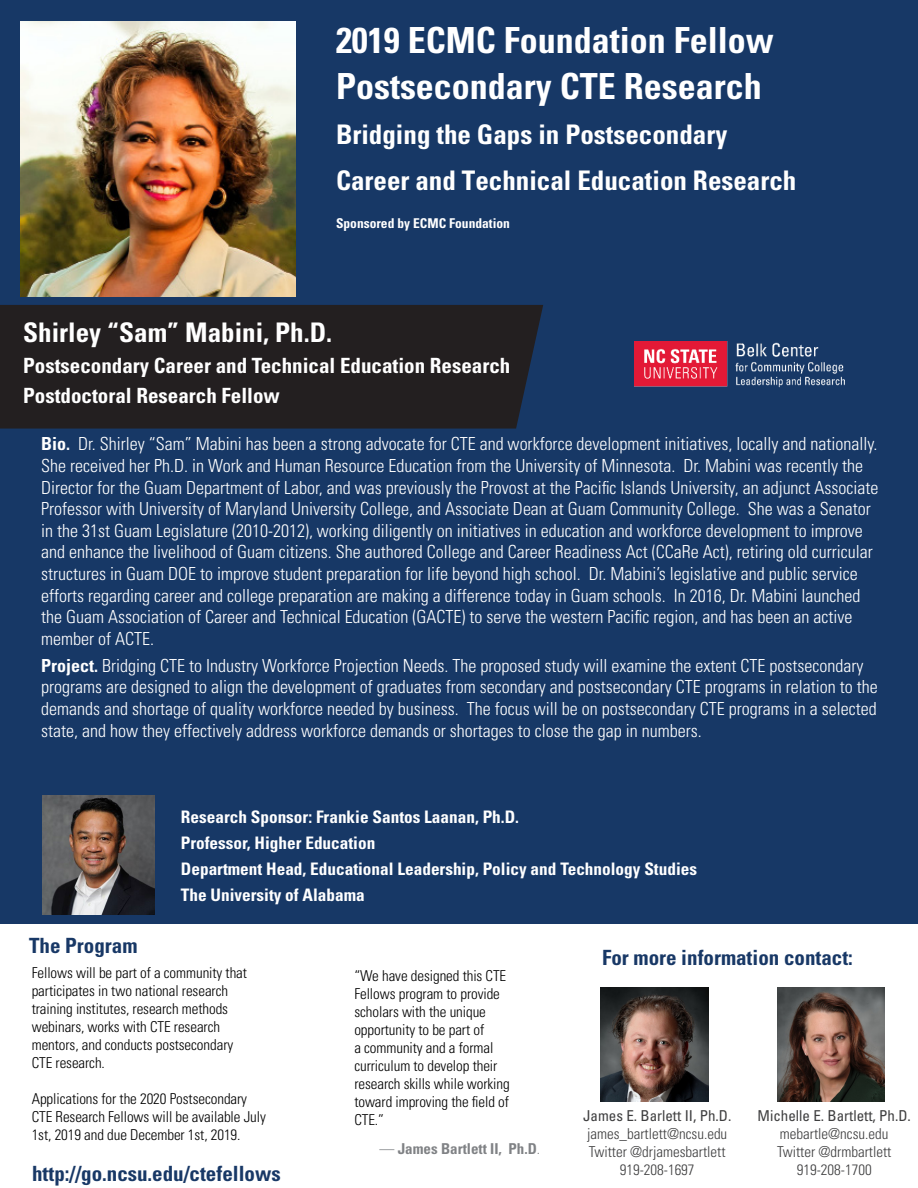
<style>
.page{position:relative;width:918px;height:1188px;background:#fff}
.page>*{position:absolute;margin:0;border:0;box-sizing:border-box;transform-origin:0 0}
.Standard_Content{font:700 condensed 36px "Univers LT Std";color:#fff}
.Standard_Content-2{font:700 condensed 27px "Univers LT Std";color:#fff}
.Standard_Content-3{font:700 condensed 21px "Univers LT Std";color:#fff}
.Standard_Content-4{font:700 condensed 21px "Univers LT Std";color:#183866}
.Standard_Content-5{font:300 condensed 18px/21.6px "Univers LT Std";color:#fff}
.Standard_Content-6{font:700 condensed 17.25px "Univers LT Std";color:#fff}
.Standard_Content-7{font:300 condensed 15px/18px "Univers LT Std";letter-spacing:-.005em;color:#000}
.Standard_Content-8{font:300 condensed 15px "Univers LT Std";color:#3e3e3f}
.Standard_Content-9{font:condensed 15px "Univers LT Std";color:#3e3e3f}
.t1{font:700 condensed 15px "Univers LT Std";color:#808285}
.Standard_Content-10{font:700 condensed 13.5px "Univers LT Std";color:#fff}
.s1{font-weight:700}
.s2{font-weight:300}
</style>
<div class="page">
<img style="left:600px;top:987px;width:108px;height:114px">
<img style="left:777px;top:988px;width:108px;height:114px">
<div style="left:0;top:0;width:918px;height:446px;background:#173866"></div>
<div style="left:0;top:305px;width:543px;height:124px;background:#231f20"></div>
<div style="left:0;top:445px;width:918px;height:479px;background:#173866"></div>
<img style="left:21px;top:22px;width:275px;height:275px">
<img style="left:43px;top:796px;width:111px;height:118px">
<img style="left:634px;top:342px;width:211px;height:46px">
<p class="Standard_Content" style="left:336px;top:18px;width:439px">2019 ECMC Foundation Fellow</p>
<p class="Standard_Content" style="left:336px;top:64px;width:427px">Postsecondary CTE Research</p>
<p class="Standard_Content-2" style="left:336px;top:118px;width:393px">Bridging the Gaps in Postsecondary</p>
<p class="Standard_Content-2" style="left:336px;top:163px;width:462px">Career and Technical Education Research</p>
<p class="Standard_Content-10" style="left:336px;top:215px;width:175px">Sponsored by ECMC Foundation</p>
<p class="Standard_Content-2" style="left:23px;top:316px;width:310px">Shirley “Sam” Mabini, Ph.D.</p>
<p class="Standard_Content-3" style="left:23px;top:352px;width:489px">Postsecondary Career and Technical Education Research</p>
<p class="Standard_Content-3" style="left:23px;top:383px;width:258px">Postdoctoral Research Fellow</p>
<p class="Standard_Content-5" style="left:41px;top:433px;width:839px"><span class="s1">Bio.</span> Dr. Shirley “Sam” Mabini has been a strong advocate for CTE and workforce development initiatives, locally and nationally.<br>She received her Ph.D. in Work and Human Resource Education from the University of Minnesota. Dr. Mabini was recently the Director for the Guam Department of Labor, and was previously the Provost at the Pacific Islands University, an adjunct Associate Professor with University of Maryland University College, and Associate Dean at Guam Community College. She was a Senator in the 31st Guam Legislature (2010-2012), working diligently on initiatives in education and workforce development to improve and enhance the livelihood of Guam citizens. She authored College and Career Readiness Act (CCaRe Act), retiring old curricular structures in Guam DOE to improve student preparation for life beyond high school. Dr. Mabini’s legislative and public service efforts regarding career and college preparation are making a difference today in Guam schools. In 2016, Dr. Mabini launched the Guam Association of Career and Technical Education (GACTE) to serve the western Pacific region, and has been an active member of ACTE.</p>
<p class="Standard_Content-5" style="left:41px;top:655px;width:838px"><span class="s1">Project.</span> Bridging CTE to Industry Workforce Projection Needs. The proposed study will examine the extent CTE postsecondary programs are designed to align the development of graduates from secondary and postsecondary CTE programs in relation to the demands and shortage of quality workforce needed by business. The focus will be on postsecondary CTE programs in a selected state, and how they effectively address workforce demands or shortages to close the gap in numbers.</p>
<p class="Standard_Content-6" style="left:181px;top:806px;width:340px">Research Sponsor: Frankie Santos Laanan, Ph.D.</p>
<p class="Standard_Content-6" style="left:181px;top:832px;width:196px">Professor, Higher Education</p>
<p class="Standard_Content-6" style="left:181px;top:859px;width:518px">Department Head, Educational Leadership, Policy and Technology Studies</p>
<p class="Standard_Content-6" style="left:181px;top:885px;width:185px">The University of Alabama</p>
<p class="Standard_Content-4" style="left:29px;top:932px;width:110px">The Program</p>
<p class="Standard_Content-7" style="left:32px;top:963px;width:217px">Fellows will be part of a community that participates in two national research training institutes, research methods webinars, works with CTE research mentors, and conducts postsecondary CTE research.</p>
<p class="Standard_Content-7" style="left:32px;top:1089px;width:236px">Applications for the 2020 Postsecondary<br>CTE Research Fellows will be available July<br>1st, 2019 and due December 1st, 2019.</p>
<p class="Standard_Content-4" style="left:32px;top:1161px;width:250px">http://go.ncsu.edu/ctefellows</p>
<p class="Standard_Content-7" style="left:354px;top:966px;width:157px">“We have designed this CTE<br>Fellows program to provide scholars with the unique opportunity to be part of<br>a community and a formal curriculum to develop their research skills while working toward improving the field of<br>CTE.”</p>
<p class="t1" style="left:380px;top:1139px;width:162px"><span class="s2">—</span> James Bartlett II, Ph.D<span class="s2">.</span></p>
<p class="Standard_Content-4" style="left:602px;top:945px;width:252px">For more information contact:</p>
<p class="Standard_Content-9" style="left:583px;top:1106px;width:150px">James E. Barlett II, Ph.D.</p>
<p class="Standard_Content-8" style="left:587px;top:1125px;width:142px">james_bartlett@ncsu.edu</p>
<p class="Standard_Content-8" style="left:589px;top:1143px;width:138px">Twitter @drjamesbartlett</p>
<p class="Standard_Content-8" style="left:620px;top:1161px;width:76px">919-208-1697</p>
<p class="Standard_Content-9" style="left:758px;top:1106px;width:155px">Michelle E. Bartlett, Ph.D.</p>
<p class="Standard_Content-8" style="left:780px;top:1125px;width:110px">mebartle@ncsu.edu</p>
<p class="Standard_Content-8" style="left:777px;top:1143px;width:116px">Twitter @drmbartlett</p>
<p class="Standard_Content-8" style="left:797px;top:1161px;width:76px">919-208-1700</p>
</div>
